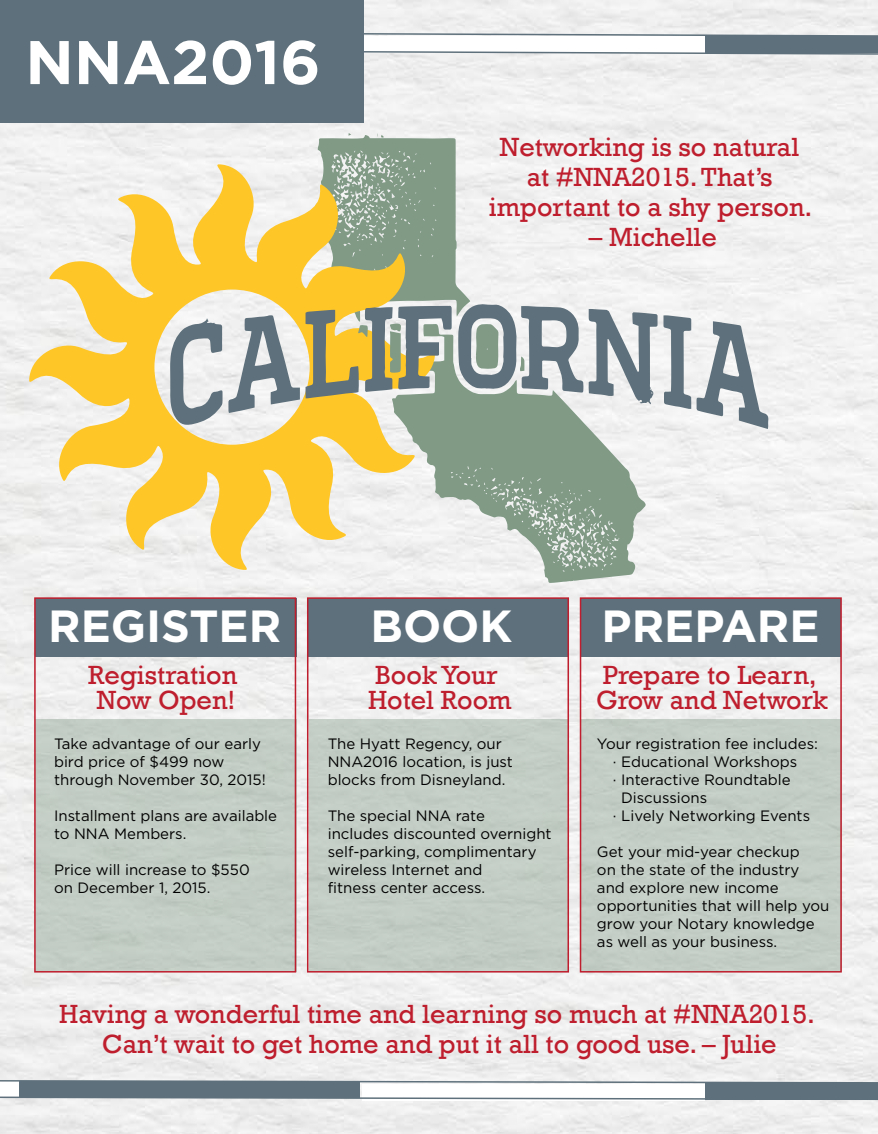
<style>
.page{position:relative;width:878px;height:1134px;background:#fff}
.page>*{position:absolute;margin:0;border:0;box-sizing:border-box;transform-origin:0 0}
.t1{font:700 61.5px "Gotham";color:#fff}
.t2{font:700 45px "Gotham";color:#fff}
.t3{font:27px/30px "Rockwell";color:#be1e2d;text-align:center}
.t4{font:15px/18px "Gotham";color:#000}
</style>
<div class="page">
<img style="left:0;top:0;width:878px;height:1134px">
<div style="left:17px;top:1081px;width:343px;height:17px;background:#5e707b"></div>
<div style="left:362px;top:1084px;width:342px;height:17px;background:#fff"></div>
<div style="left:0;top:1080px;width:19px;height:17px;background:#fff"></div>
<div style="left:705px;top:1083px;width:173px;height:17px;background:#5e707b"></div>
<div style="left:362px;top:37px;width:342px;height:16px;background:#fff"></div>
<div style="left:705px;top:37px;width:173px;height:16px;background:#5e707b"></div>
<div style="left:0;top:0;width:363px;height:122px;background:#5e707b"></div>
<div style="left:35px;top:719px;width:261px;height:253px;background:#c3cdc5"></div>
<div style="left:309px;top:719px;width:260px;height:253px;background:#c3cdc6"></div>
<div style="left:581px;top:719px;width:260px;height:253px;background:#c3cdc6"></div>
<div style="left:35px;top:598px;width:261px;height:58px;background:#5e707b"></div>
<div style="left:308px;top:598px;width:260px;height:58px;background:#5e707b"></div>
<div style="left:580px;top:598px;width:261px;height:58px;background:#5e707b"></div>
<div style="left:34px;top:597px;width:262px;height:376px;border:2px solid #be1e2d"></div>
<div style="left:307px;top:597px;width:262px;height:376px;border:2px solid #be1e2d"></div>
<div style="left:579px;top:597px;width:262px;height:376px;border:2px solid #be1e2d"></div>
<svg style="left:392px;top:426px;width:254px;height:157px;fill:#809a86"></svg>
<svg style="left:29px;top:164px;width:406px;height:406px"></svg>
<svg style="left:170px;top:318px;width:52px;height:107px"></svg>
<svg style="left:663px;top:315px;width:105px;height:114px"></svg>
<svg style="left:228px;top:133px;width:429px;height:293px"></svg>
<svg style="left:363px;top:32px;width:515px;height:8px"></svg>
<svg style="left:363px;top:50px;width:515px;height:8px"></svg>
<svg style="left:0;top:1079px;width:878px;height:8px"></svg>
<svg style="left:0;top:1096px;width:878px;height:7px"></svg>
<h1 class="t1" style="left:25px;top:27px;width:297px">NNA2016</h1>
<h3 class="t3" style="left:489px;top:132px;width:325px">Networking is so natural at #NNA2015. That’s important to a shy person.</h3>
<h3 class="t3" style="left:589px;top:222px;width:130px">– Michelle</h3>
<h2 class="t2" style="left:48px;top:601px;width:235px">REGISTER</h2>
<h2 class="t2" style="left:370px;top:601px;width:143px">BOOK</h2>
<h2 class="t2" style="left:601px;top:601px;width:219px">PREPARE</h2>
<h3 class="t3" style="left:88px;top:662px;width:150px;line-height:25.5px">Registration<br>Now Open!</h3>
<h3 class="t3" style="left:368px;top:662px;width:145px;line-height:25.5px;text-align:left">Book Your<br>Hotel Room</h3>
<h3 class="t3" style="left:596px;top:662px;width:233px;line-height:25.5px;text-align:left">Prepare to Learn,<br>Grow and Network</h3>
<p class="t4" style="left:54px;top:734px;width:213px">Take advantage of our early bird price of $499 now through November 30, 2015!</p>
<p class="t4" style="left:54px;top:806px;width:224px">Installment plans are available to NNA Members.</p>
<p class="t4" style="left:54px;top:860px;width:197px">Price will increase to $550 on December 1, 2015.</p>
<p class="t4" style="left:328px;top:734px;width:187px">The Hyatt Regency, our<br>NNA2016 location, is just blocks from Disneyland.</p>
<p class="t4" style="left:328px;top:806px;width:225px">The special NNA rate<br>includes discounted overnight self-parking, complimentary wireless Internet and<br>fitness center access.</p>
<p class="t4" style="left:597px;top:734px;width:222px">Your registration fee includes:</p>
<p class="t4" style="left:613px;top:752px;width:186px">· Educational Workshops</p>
<p class="t4" style="left:613px;top:770px;width:179px">· Interactive Roundtable</p>
<p class="t4" style="left:621px;top:788px;width:88px">Discussions</p>
<p class="t4" style="left:613px;top:806px;width:199px">· Lively Networking Events</p>
<p class="t4" style="left:597px;top:842px;width:234px">Get your mid-year checkup<br>on the state of the industry and explore new income opportunities that will help you grow your Notary knowledge as well as your business.</p>
<h3 class="t3" style="left:59px;top:999px;width:757px">Having a wonderful time and learning so much at #NNA2015.<br>Can’t wait to get home and put it all to good use. – Julie</h3>
</div>
